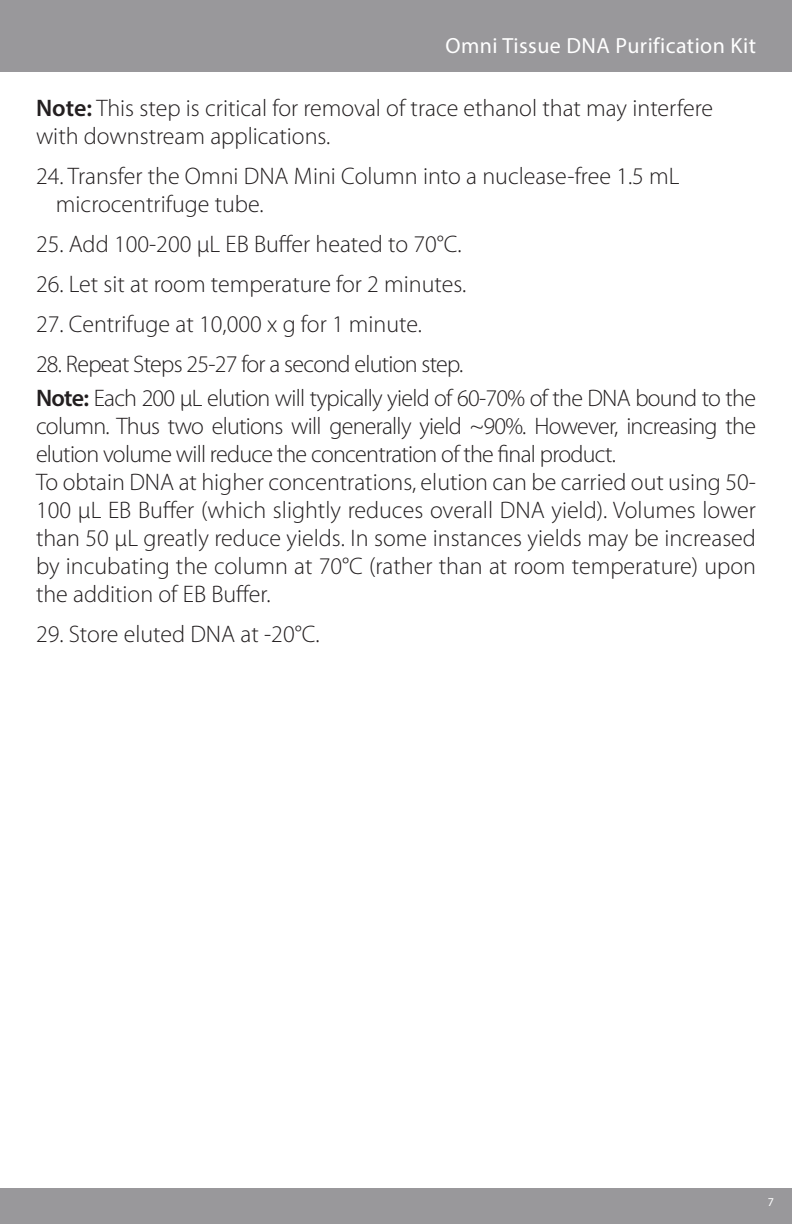
<style>
.page{position:relative;width:792px;height:1224px;background:#fff}
.page>*{position:absolute;margin:0;border:0;box-sizing:border-box;transform-origin:0 0}
.t1{font:300 24px/28px "Myriad Pro";color:#231f20}
.t2{font:300 24px "Myriad Pro";letter-spacing:-.03em;color:#231f20}
.t3{font:22px "Myriad Pro";letter-spacing:.02em;color:#fff}
.t4{font:12px "Myriad Pro";color:#fff}
.s1{font-weight:600}
</style>
<div class="page">
<div style="left:0;top:0;width:792px;height:72px;background:#99989b"></div>
<div style="left:0;top:1188px;width:792px;height:36px;background:#99989b"></div>
<p class="t3" style="left:446px;top:32px;width:312px">Omni Tissue DNA Purification Kit</p>
<p class="t1" style="left:36px;top:94px;width:679px"><span class="s1">Note:</span> This step is critical for removal of trace ethanol that may interfere with downstream applications.</p>
<p class="t1" style="left:56px;top:162px;width:625px;text-indent:-20px">24. Transfer the Omni DNA Mini Column into a nuclease-free 1.5 mL microcentrifuge tube.</p>
<p class="t1" style="left:36px;top:230px;width:427px">25. Add 100-200 μL EB Buffer heated to 70°C.</p>
<p class="t1" style="left:36px;top:270px;width:432px">26. Let sit at room temperature for 2 minutes.</p>
<p class="t1" style="left:36px;top:310px;width:388px">27. Centrifuge at 10,000 x g for 1 minute.</p>
<p class="t2" style="left:36px;top:351px;width:429px">28. Repeat Steps 25-27 for a second elution step.</p>
<p class="t1" style="left:36px;top:384px;width:722px;text-align:justify"><span class="s1">Note:</span> Each 200 μL elution will typically yield of 60-70% of the DNA bound to the column. Thus two elutions will generally yield ~90%. However, increasing the elution volume will reduce the concentration of the final product.</p>
<p class="t1" style="left:36px;top:468px;width:722px;text-align:justify">To obtain DNA at higher concentrations, elution can be carried out using 50- 100 μL EB Buffer (which slightly reduces overall DNA yield). Volumes lower than 50 μL greatly reduce yields. In some instances yields may be increased by incubating the column at 70°C (rather than at room temperature) upon the addition of EB Buffer.</p>
<p class="t1" style="left:36px;top:620px;width:285px">29. Store eluted DNA at -20°C.</p>
<p class="t4" style="left:768px;top:1195px;width:8px">7</p>
</div>
